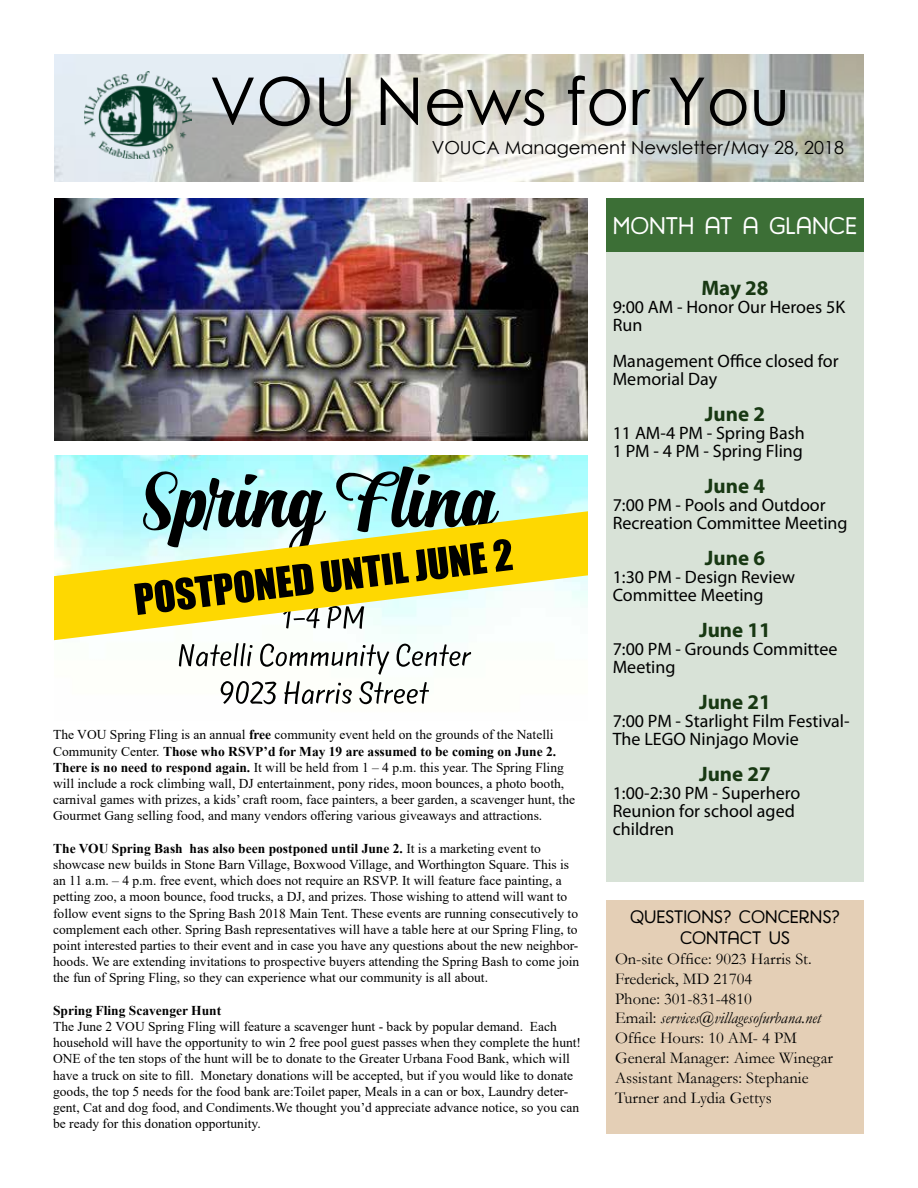
<style>
.page{position:relative;width:918px;height:1188px;background:#fff}
.page>*{position:absolute;margin:0;border:0;box-sizing:border-box;transform-origin:0 0}
.t1{font:66px "Century Gothic";color:#000}
.t2{font:25.5px "Harman Retro";color:#fff}
.t3{font:24px "Harman Retro";color:#fff}
.t4{font:700 21px "Myriad Pro";color:#183813}
.t5{font:18px/18px "Myriad Pro";color:#000}
.t6{font:18px "Century Gothic";color:#000}
.t7{font:18px/21.6px "Harman Retro";color:#000;text-align:center}
.t8{font:16.5px/19.8px "Garamond";color:#000}
.t9{font:13.5px/16.2px "Times New Roman";color:#000}
.t10{font:700 13.5px "Times New Roman";color:#000}
.s1{font-weight:700}
.s2{font-style:italic}
</style>
<div class="page">
<div style="left:606px;top:900px;width:258px;height:234px;background:#e4cfb6"></div>
<div style="left:606px;top:198px;width:258px;height:54px;background:#3c6f36"></div>
<img style="left:54px;top:54px;width:810px;height:127px">
<img style="left:84px;top:71px;width:107px;height:87px">
<img style="left:54px;top:455px;width:534px;height:250px">
<img style="left:54px;top:511px;width:534px;height:129px">
<img style="left:54px;top:198px;width:534px;height:243px">
<div style="left:606px;top:252px;width:258px;height:630px;background:#d8e2d7"></div>
<h1 class="t1" style="left:210px;top:55px;width:582px">VOU News for You</h1>
<h3 class="t6" style="left:432px;top:134px;width:414px">VOUCA Management Newsletter/May 28, 2018</h3>
<p class="t9" style="left:53px;top:726px;width:523px">The VOU Spring Fling is an annual <span class="s1">free</span> community event held on the grounds of the Natelli Community Center. <span class="s1">Those who RSVP’d for May 19 are assumed to be coming on June 2.<br>There is no need to respond again.</span> It will be held from 1 – 4 p.m. this year. The Spring Fling will include a rock climbing wall, DJ entertainment, pony rides, moon bounces, a photo booth, carnival games with prizes, a kids’ craft room, face painters, a beer garden, a scavenger hunt, the Gourmet Gang selling food, and many vendors offering various giveaways and attractions.</p>
<p class="t9" style="left:53px;top:840px;width:528px"><span class="s1">The VOU Spring Bash has also been postponed until June 2.</span> It is a marketing event to showcase new builds in Stone Barn Village, Boxwood Village, and Worthington Square. This is an 11 a.m. – 4 p.m. free event, which does not require an RSVP. It will feature face painting, a petting zoo, a moon bounce, food trucks, a DJ, and prizes. Those wishing to attend will want to follow event signs to the Spring Bash 2018 Main Tent. These events are running consecutively to complement each other. Spring Bash representatives will have a table here at our Spring Fling, to point interested parties to their event and in case you have any questions about the new neighbor&shy;hoods. We are extending invitations to prospective buyers attending the Spring Bash to come join the fun of Spring Fling, so they can experience what our community is all about.</p>
<p class="t10" style="left:53px;top:1001px;width:170px">Spring Fling Scavenger Hunt</p>
<p class="t9" style="left:53px;top:1018px;width:529px">The June 2 VOU Spring Fling will feature a scavenger hunt - back by popular demand. Each household will have the opportunity to win 2 free pool guest passes when they complete the hunt!<br>ONE of the ten stops of the hunt will be to donate to the Greater Urbana Food Bank, which will have a truck on site to fill. Monetary donations will be accepted, but if you would like to donate goods, the top 5 needs for the food bank are:Toilet paper, Meals in a can or box, Laundry deter&shy;gent, Cat and dog food, and Condiments.We thought you’d appreciate advance notice, so you can be ready for this donation opportunity.</p>
<h2 class="t2" style="left:616px;top:211px;width:239px">WEEK AT A GLANCE</h2>
<h3 class="t3" style="left:613px;top:212px;width:246px">MONTH AT A GLANCE</h3>
<h3 class="t4" style="left:701px;top:274px;width:69px">May 28</h3>
<h3 class="t5" style="left:613px;top:297px;width:234px">9:00 AM - Honor Our Heroes 5K<br>Run</h3>
<h3 class="t5" style="left:613px;top:351px;width:227px">Management Office closed for<br>Memorial Day</h3>
<h3 class="t4" style="left:705px;top:400px;width:62px">June 2</h3>
<h3 class="t5" style="left:613px;top:423px;width:194px">11 AM-4 PM - Spring Bash<br>1 PM - 4 PM - Spring Fling</h3>
<h3 class="t4" style="left:705px;top:472px;width:62px">June 4</h3>
<h3 class="t5" style="left:613px;top:495px;width:236px">7:00 PM - Pools and Outdoor<br>Recreation Committee Meeting</h3>
<h3 class="t4" style="left:705px;top:544px;width:62px">June 6</h3>
<h3 class="t5" style="left:613px;top:567px;width:184px">1:30 PM - Design Review<br>Committee Meeting</h3>
<h3 class="t4" style="left:699px;top:616px;width:73px">June 11</h3>
<h3 class="t5" style="left:613px;top:639px;width:226px">7:00 PM - Grounds Committee<br>Meeting</h3>
<h3 class="t4" style="left:699px;top:688px;width:73px">June 21</h3>
<h3 class="t5" style="left:613px;top:711px;width:239px">7:00 PM - Starlight Film Festival-<br>The LEGO Ninjago Movie</h3>
<h3 class="t4" style="left:699px;top:760px;width:73px">June 27</h3>
<h3 class="t5" style="left:613px;top:783px;width:189px">1:00-2:30 PM - Superhero<br>Reunion for school aged children</h3>
<h3 class="t7" style="left:630px;top:906px;width:211px">QUESTIONS? CONCERNS?<br>CONTACT US</h3>
<p class="t8" style="left:615px;top:948px;width:219px">On-site Office: 9023 Harris St.<br>Frederick, MD 21704<br>Phone: 301-831-4810<br>Email: <span class="s2">services@villagesofurbana.net<br></span>Office Hours: 10 AM- 4 PM<br>General Manager: Aimee Winegar<br>Assistant Managers: Stephanie<br>Turner and Lydia Gettys</p>
</div>
